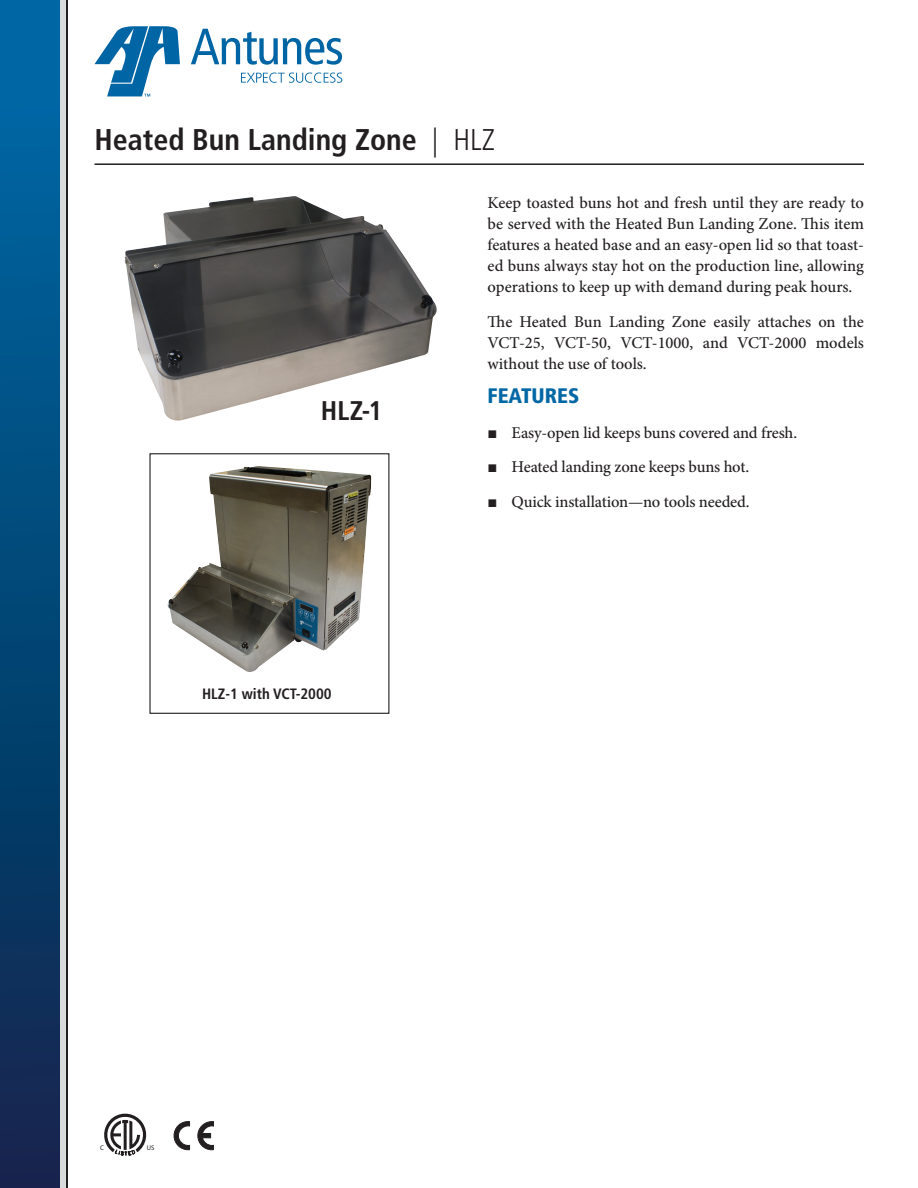
<style>
.page{position:relative;width:918px;height:1188px;background:#fff}
.page>*{position:absolute;margin:0;border:0;box-sizing:border-box;transform-origin:0 0}
.t1{font:700 condensed 30px "Frutiger LT Std";color:#231f20}
.Model_No{font:700 condensed 27px "Frutiger LT Std";color:#231f20}
.t2{font:900 condensed 21px "Frutiger LT Std";color:#0067a5}
.t3{font:500 16.5px/21px "Minion Pro";letter-spacing:-.005em;color:#231f20;text-align:justify}
.t4{font:700 condensed 15px "Frutiger LT Std";color:#231f20}
.t5{font:6.75px "Myriad";color:#231f20}
.s1{font-weight:300}
.s2{font-family:"Arial";font-weight:400}
</style>
<div class="page">
<div style="left:0;top:0;width:67px;height:1188px;background:linear-gradient(to bottom,#006ca9,#0f244a)"></div>
<div style="left:60px;top:0;width:7px;height:1188px;background:#d9dadc"></div>
<hr style="left:66px;top:0;width:2px;height:1188px;background:#231f20">
<hr style="left:94px;top:163px;width:770px;height:2px;background:#231f20">
<svg style="left:95px;top:26px;width:85px;height:71px"></svg>
<svg style="left:191px;top:29px;width:151px;height:36px"></svg>
<svg style="left:241px;top:73px;width:101px;height:10px"></svg>
<img style="left:125px;top:196px;width:312px;height:225px">
<svg style="left:104px;top:1113px;width:43px;height:43px"></svg>
<img style="left:167px;top:466px;width:205px;height:206px">
<div style="left:149px;top:453px;width:240px;height:261px;border:1px solid #231f20"></div>
<svg style="left:198px;top:1122px;width:16px;height:28px"></svg>
<svg style="left:174px;top:1122px;width:16px;height:28px"></svg>
<p class="t1" style="left:94px;top:122px;width:402px">Heated Bun Landing Zone <span class="s1">| HLZ</span></p>
<p class="Model_No" style="left:321px;top:395px;width:63px">HLZ-1</p>
<p class="t4" style="left:202px;top:685px;width:131px">HLZ-1 with VCT-2000</p>
<p class="t3" style="left:488px;top:192px;width:378px">Keep toasted buns hot and fresh until they are ready to be served with the Heated Bun Landing Zone. This item features a heated base and an easy-open lid so that toast&shy;ed buns always stay hot on the production line, allowing operations to keep up with demand during peak hours.</p>
<p class="t3" style="left:488px;top:311px;width:378px">The Heated Bun Landing Zone easily attaches on the VCT-25, VCT-50, VCT-1000, and VCT-2000 models without the use of tools.</p>
<p class="t2" style="left:488px;top:383px;width:93px">FEATURES</p>
<p class="t3" style="left:488px;top:422px;width:311px"><span class="s2">■</span> Easy-open lid keeps buns covered and fresh.</p>
<p class="t3" style="left:488px;top:456px;width:263px"><span class="s2">■</span> Heated landing zone keeps buns hot.</p>
<p class="t3" style="left:488px;top:491px;width:264px"><span class="s2">■</span> Quick installation—no tools needed.</p>
<p class="t5" style="left:100px;top:1144px;width:5px">C</p>
<p class="t5" style="left:147px;top:1144px;width:9px">US</p>
</div>
